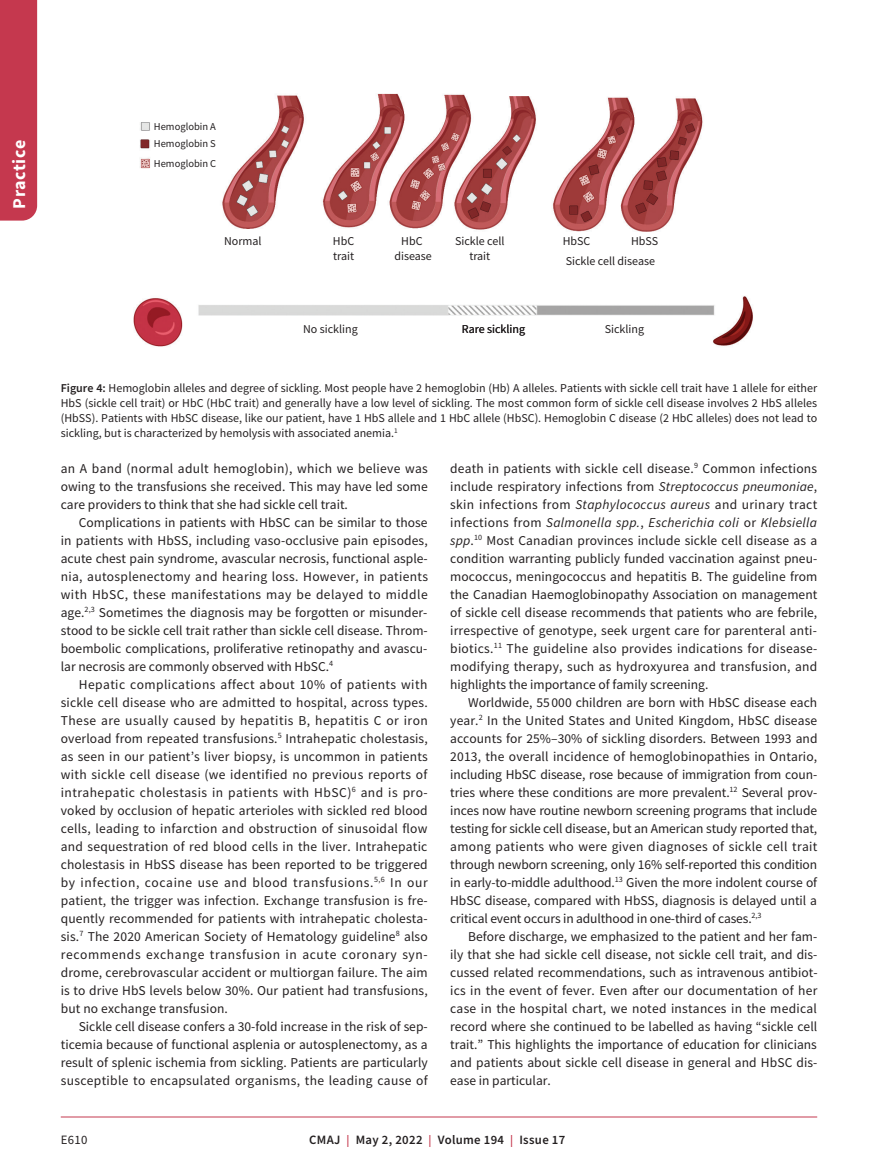
<style>
.page{position:relative;width:878px;height:1175px;background:#fff}
.page>*{position:absolute;margin:0;border:0;box-sizing:border-box;transform-origin:0 0}
.t1{font:700 18px "Source Sans Pro";letter-spacing:.025em;color:#fff}
.t2{font:13.5px/18px "Source Sans Pro";letter-spacing:.005em;color:#231f20;text-align:justify}
.t3{font:600 12.75px "Source Sans Pro";letter-spacing:.025em;color:#231f20}
.t4{font:12.75px "Source Sans Pro";color:#231f20}
.t5{font:12px/14.4px "Source Sans Pro";color:#231f20;text-align:center}
.t6{font:10.5px/17.5px "Source Sans Pro";color:#231f20}
.s1{font-weight:600}
.s2{font-style:italic}
.s3{font-size:12px;color:#c5384e}
</style>
<div class="page">
<div style="left:0;top:0;width:37px;height:220px;background:#c5384e"></div>
<hr style="left:61px;top:1116px;width:756px;height:1px;background:#c5384e">
<img style="left:133px;top:93px;width:620px;height:254px">
<h1 class="t1" style="left:7px;top:208px;width:70px;rotate:-90deg">Practice</h1>
<p class="t6" style="left:154px;top:117px;width:64px">Hemoglobin A<br>Hemoglobin S</p>
<p class="t6" style="left:154px;top:154px;width:64px">Hemoglobin C</p>
<p class="t5" style="left:224px;top:234px;width:39px">Normal</p>
<p class="t5" style="left:333px;top:234px;width:23px;text-align:left">HbC trait</p>
<p class="t5" style="left:394px;top:234px;width:39px">HbC disease</p>
<p class="t5" style="left:455px;top:234px;width:51px">Sickle cell trait</p>
<p class="t5" style="left:562px;top:234px;width:29px">HbSC</p>
<p class="t5" style="left:631px;top:234px;width:29px">HbSS</p>
<p class="t5" style="left:565px;top:254px;width:91px">Sickle cell disease</p>
<p class="t5" style="left:303px;top:322px;width:56px">No sickling</p>
<p class="t5" style="left:462px;top:322px;width:65px">Rare sickling</p>
<p class="t5" style="left:604px;top:322px;width:41px">Sickling</p>
<p class="t5" style="left:61px;top:380px;width:758px;line-height:15px;text-align:justify"><span class="s1">Figure 4:</span> Hemoglobin alleles and degree of sickling. Most people have 2 hemoglobin (Hb) A alleles. Patients with sickle cell trait have 1 allele for either HbS (sickle cell trait) or HbC (HbC trait) and generally have a low level of sickling. The most common form of sickle cell disease involves 2 HbS alleles (HbSS). Patients with HbSC disease, like our patient, have 1 HbS allele and 1 HbC allele (HbSC). Hemoglobin C disease (2 HbC alleles) does not lead to sickling, but is characterized by hemolysis with associated anemia.<sup>1</sup></p>
<p class="t2" style="left:61px;top:459px;width:368px">an A band (normal adult hemoglobin), which we believe was owing to the transfusions she received. This may have led some care providers to think that she had sickle cell trait.</p>
<p class="t2" style="left:61px;top:513px;width:369px;text-indent:18px">Complications in patients with HbSC can be similar to those in patients with HbSS, including vaso-occlusive pain episodes, acute chest pain syndrome, avascular necrosis, functional asple&shy;nia, autosplenectomy and hearing loss. However, in patients with HbSC, these manifestations may be delayed to middle age.<sup>2,3</sup> Sometimes the diagnosis may be forgotten or misunder&shy;stood to be sickle cell trait rather than sickle cell disease. Throm&shy;boembolic complications, proliferative retinopathy and avascu&shy;lar necrosis are commonly observed with HbSC.<sup>4</sup></p>
<p class="t2" style="left:61px;top:675px;width:368px;text-indent:18px">Hepatic complications affect about 10% of patients with sickle cell disease who are admitted to hospital, across types.<br>These are usually caused by hepatitis B, hepatitis C or iron overload from repeated transfusions.<sup>5</sup> Intrahepatic cholestasis, as seen in our patient’s liver biopsy, is uncommon in patients with sickle cell disease (we identified no previous reports of intrahepatic cholestasis in patients with HbSC)<sup>6</sup> and is pro&shy;voked by occlusion of hepatic arterioles with sickled red blood cells, leading to infarction and obstruction of sinusoidal flow and sequestration of red blood cells in the liver. Intrahepatic cholestasis in HbSS disease has been reported to be triggered by infection, cocaine use and blood transfusions.<sup>5,6</sup> In our patient, the trigger was infection. Exchange transfusion is fre&shy;quently recommended for patients with intrahepatic cholesta&shy;sis.<sup>7</sup> The 2020 American Society of Hematology guideline<sup>8</sup> also recommends exchange transfusion in acute coronary syn&shy;drome, cerebrovascular accident or multiorgan failure. The aim is to drive HbS levels below 30%. Our patient had transfusions, but no exchange transfusion.</p>
<p class="t2" style="left:61px;top:1017px;width:368px;text-indent:18px">Sickle cell disease confers a 30-fold increase in the risk of sep&shy;ticemia because of functional asplenia or autosplenectomy, as a result of splenic ischemia from sickling. Patients are particularly susceptible to encapsulated organisms, the leading cause of</p>
<p class="t2" style="left:450px;top:459px;width:369px;text-align:left">death in patients with sickle cell disease.<sup>9</sup> Common infections include respiratory infections from <span class="s2">Streptococcus pneumoniae</span>, skin infections from <span class="s2">Staphylococcus aureus</span> and urinary tract infections from <span class="s2">Salmonella spp.</span>, <span class="s2">Escherichia coli</span> or <span class="s2">Klebsiella spp</span>.<sup>10</sup> Most Canadian provinces include sickle cell disease as a condition warranting publicly funded vaccination against pneu&shy;mococcus, meningococcus and hepatitis B. The guideline from the Canadian Haemoglobinopathy Association on management of sickle cell disease recommends that patients who are febrile, irrespective of genotype, seek urgent care for parenteral anti&shy;biotics.<sup>11</sup> The guideline also provides indications for disease&shy;modifying therapy, such as hydroxyurea and transfusion, and highlights the importance of family screening.</p>
<p class="t2" style="left:450px;top:693px;width:369px;text-indent:18px">Worldwide, 55 000 children are born with HbSC disease each year.<sup>2</sup> In the United States and United Kingdom, HbSC disease accounts for 25%–30% of sickling disorders. Between 1993 and 2013, the overall incidence of hemoglobinopathies in Ontario, including HbSC disease, rose because of immigration from coun&shy;tries where these conditions are more prevalent.<sup>12</sup> Several prov&shy;inces now have routine newborn screening programs that include testing for sickle cell disease, but an American study reported that, among patients who were given diagnoses of sickle cell trait through newborn screening, only 16% self-reported this condition in early-to-middle adulthood.<sup>13</sup> Given the more indolent course of HbSC disease, compared with HbSS, diagnosis is delayed until a critical event occurs in adulthood in one-third of cases.<sup>2,3</sup></p>
<p class="t2" style="left:450px;top:927px;width:369px;text-indent:18px">Before discharge, we emphasized to the patient and her fam&shy;ily that she had sickle cell disease, not sickle cell trait, and dis&shy;cussed related recommendations, such as intravenous antibiot&shy;ics in the event of fever. Even after our documentation of her case in the hospital chart, we noted instances in the medical record where she continued to be labelled as having “sickle cell trait.” This highlights the importance of education for clinicians and patients about sickle cell disease in general and HbSC dis&shy;ease in particular.</p>
<p class="t4" style="left:61px;top:1132px;width:28px">E610</p>
<p class="t3" style="left:309px;top:1131px;width:257px">CMAJ <span class="s3">|</span> May 2, 2022 <span class="s3">|</span> Volume 194 <span class="s3">|</span> Issue 17</p>
</div>
